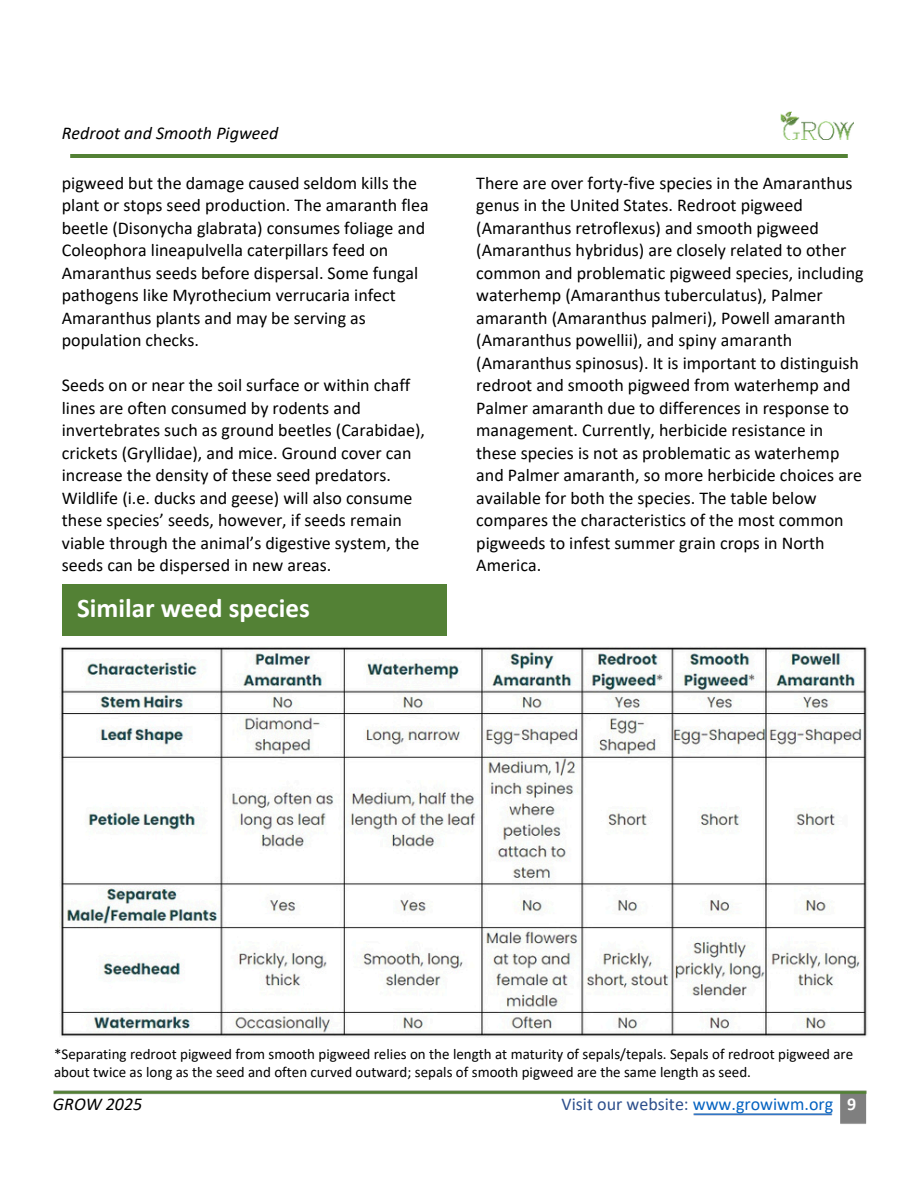
<style>
.page{position:relative;width:918px;height:1188px;background:#fff}
.page>*{position:absolute;margin:0;border:0;box-sizing:border-box;transform-origin:0 0}
.t1{font:700 27px "Calibri";color:#fff}
.t2{font:18px/22.5px "Calibri";color:#000}
.t3{font:18px "Calibri";color:#2d4f8c}
.t4{font:italic 18px "Calibri";color:#000}
.t5{font:15px/18px "Calibri";color:#000}
.s1{color:#0563c1}
.s2{font-weight:700;color:#fff}
</style>
<div class="page">
<div style="left:62px;top:584px;width:385px;height:52px;background:#538135"></div>
<hr style="left:70px;top:154px;width:778px;height:4px;background:#538135">
<img style="left:53px;top:1090px;width:814px;height:34px">
<img style="left:781px;top:111px;width:73px;height:28px">
<img style="left:59px;top:647px;width:808px;height:390px">
<p class="t4" style="left:62px;top:120px;width:218px">Redroot and Smooth Pigweed</p>
<p class="t2" style="left:62px;top:171px;width:368px">pigweed but the damage caused seldom kills the plant or stops seed production. The amaranth flea beetle (Disonycha glabrata) consumes foliage and Coleophora lineapulvella caterpillars feed on Amaranthus seeds before dispersal. Some fungal pathogens like Myrothecium verrucaria infect Amaranthus plants and may be serving as population checks.</p>
<p class="t2" style="left:62px;top:373px;width:365px">Seeds on or near the soil surface or within chaff lines are often consumed by rodents and invertebrates such as ground beetles (Carabidae), crickets (Gryllidae), and mice. Ground cover can increase the density of these seed predators.<br>Wildlife (i.e. ducks and geese) will also consume these species’ seeds, however, if seeds remain viable through the animal’s digestive system, the seeds can be dispersed in new areas.</p>
<h1 class="t1" style="left:77px;top:589px;width:234px">Similar weed species</h1>
<p class="t2" style="left:476px;top:171px;width:389px">There are over forty-five species in the Amaranthus genus in the United States. Redroot pigweed (Amaranthus retroflexus) and smooth pigweed (Amaranthus hybridus) are closely related to other common and problematic pigweed species, including waterhemp (Amaranthus tuberculatus), Palmer amaranth (Amaranthus palmeri), Powell amaranth (Amaranthus powellii), and spiny amaranth (Amaranthus spinosus). It is important to distinguish redroot and smooth pigweed from waterhemp and Palmer amaranth due to differences in response to management. Currently, herbicide resistance in these species is not as problematic as waterhemp and Palmer amaranth, so more herbicide choices are available for both the species. The table below compares the characteristics of the most common pigweeds to infest summer grain crops in North America.</p>
<p class="t5" style="left:54px;top:1044px;width:801px">*Separating redroot pigweed from smooth pigweed relies on the length at maturity of sepals/tepals. Sepals of redroot pigweed are about twice as long as the seed and often curved outward; sepals of smooth pigweed are the same length as seed.</p>
<p class="t4" style="left:53px;top:1092px;width:91px">GROW 2025</p>
<p class="t3" style="left:562px;top:1092px;width:296px">Visit our website: <span class="s1">www.growiwm.org</span> <span class="s2">9</span></p>
</div>
